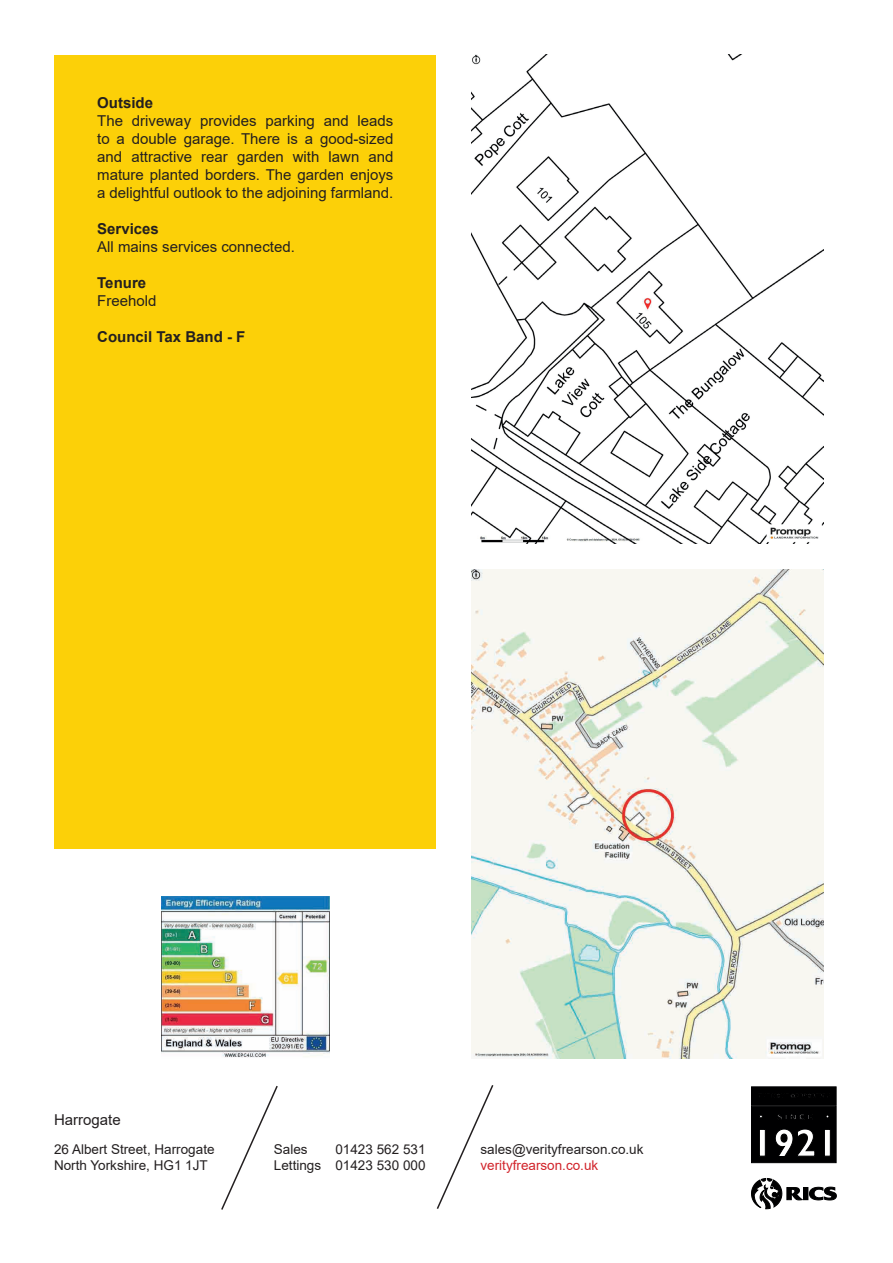
<style>
.page{position:relative;width:893px;height:1263px;background:#fff}
.page>*{position:absolute;margin:0;border:0;box-sizing:border-box;transform-origin:0 0}
.t1{font:15px/18px "Arial";color:#231f20;text-align:justify}
.t2{font:700 15px "Arial";color:#231f20}
.t3{font:13.5px/16.2px "Arial";color:#231f20}
.t4{font:13.5px "Arial";color:#d1232a}
</style>
<div class="page">
<div style="left:55px;top:55px;width:381px;height:793px;background:#fcd008"></div>
<img style="left:472px;top:54px;width:352px;height:489px">
<img style="left:472px;top:570px;width:352px;height:489px">
<img style="left:162px;top:896px;width:167px;height:162px">
<svg style="left:221px;top:1085px;width:57px;height:125px"></svg>
<svg style="left:436px;top:1085px;width:58px;height:124px"></svg>
<svg style="left:751px;top:1086px;width:86px;height:77px;background:#1d1d1e"></svg>
<svg style="left:809px;top:1186px;width:28px;height:15px"></svg>
<div style="left:803px;top:1187px;width:5px;height:13px;background:#000001"></div>
<svg style="left:751px;top:1178px;width:52px;height:31px"></svg>
<p class="t2" style="left:97px;top:92px;width:57px">Outside</p>
<p class="t1" style="left:97px;top:112px;width:298px">The driveway provides parking and leads to a double garage. There is a good-sized and attractive rear garden with lawn and mature planted borders. The garden enjoys a delightful outlook to the adjoining farmland.</p>
<p class="t2" style="left:97px;top:218px;width:63px">Services</p>
<p class="t1" style="left:97px;top:238px;width:199px">All mains services connected.</p>
<p class="t2" style="left:97px;top:272px;width:50px">Tenure</p>
<p class="t1" style="left:97px;top:292px;width:61px">Freehold</p>
<p class="t2" style="left:97px;top:326px;width:150px">Council Tax Band - F</p>
<p class="t1" style="left:54px;top:1111px;width:68px">Harrogate</p>
<p class="t3" style="left:54px;top:1141px;width:162px">26 Albert Street, Harrogate<br>North Yorkshire, HG1 1JT</p>
<p class="t3" style="left:274px;top:1141px;width:35px">Sales</p>
<p class="t3" style="left:274px;top:1141px;width:153px;text-align:right">01423 562 531<br>Lettings 01423 530 000</p>
<p class="t3" style="left:480px;top:1141px;width:164px">sales@verityfrearson.co.uk</p>
<p class="t4" style="left:480px;top:1156px;width:119px">verityfrearson.co.uk</p>
</div>
